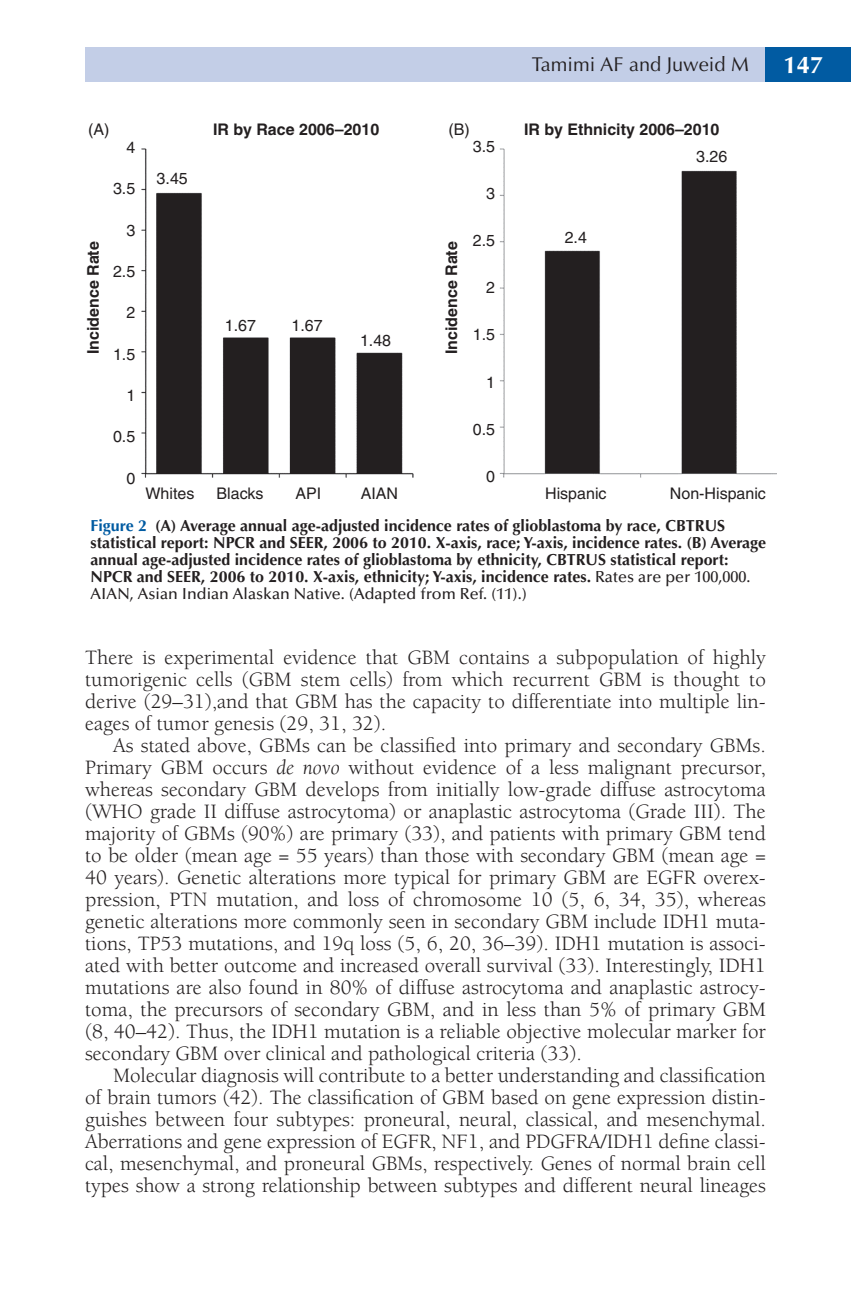
<style>
.page{position:relative;width:851px;height:1304px;background:#fff}
.page>*{position:absolute;margin:0;border:0;box-sizing:border-box;transform-origin:0 0}
.t1{font:700 24px "Optima";color:#fff}
.t2{font:21px/22px "Berkeley Std";color:#231f20;text-align:justify}
.t3{font:20px "Optima";color:#231f20}
.t4{font:700 16px/17px "Optima";color:#231f20}
.t5{font:16px "Helvetica";color:#231f20}
.t6{font:700 16px "Helvetica";color:#231f20}
.s1{color:#015ba2}
.s2{font-weight:500}
.s3{font-style:italic}
</style>
<div class="page">
<div style="left:85px;top:47px;width:680px;height:34px;background:#c3cee7"></div>
<div style="left:765px;top:47px;width:85px;height:34px;background:#015ba2"></div>
<img style="left:141px;top:148px;width:635px;height:329px">
<p class="t3" style="left:531px;top:53px;width:218px">Tamimi AF and Juweid M</p>
<p class="t1" style="left:783px;top:51px;width:42px">147</p>
<p class="t5" style="left:88px;top:120px;width:23px">(A)</p>
<p class="t5" style="left:448px;top:120px;width:23px">(B)</p>
<p class="t6" style="left:213px;top:120px;width:167px">IR by Race 2006–2010</p>
<p class="t6" style="left:524px;top:120px;width:197px">IR by Ethnicity 2006–2010</p>
<p class="t5" style="left:473px;top:137px;width:24px">3.5</p>
<p class="t5" style="left:486px;top:184px;width:10px">3</p>
<p class="t5" style="left:473px;top:231px;width:24px">2.5</p>
<p class="t5" style="left:564px;top:228px;width:24px">2.4</p>
<p class="t5" style="left:126px;top:138px;width:10px">4</p>
<p class="t5" style="left:113px;top:179px;width:24px">3.5</p>
<p class="t5" style="left:126px;top:221px;width:10px">3</p>
<p class="t5" style="left:113px;top:262px;width:24px">2.5</p>
<p class="t5" style="left:696px;top:147px;width:33px">3.26</p>
<p class="t5" style="left:157px;top:169px;width:33px">3.45</p>
<p class="t6" style="left:83px;top:354px;width:114px;rotate:-90deg">Incidence Rate</p>
<p class="t6" style="left:442px;top:354px;width:114px;rotate:-90deg">Incidence Rate</p>
<p class="t5" style="left:486px;top:278px;width:10px">2</p>
<p class="t5" style="left:473px;top:325px;width:24px">1.5</p>
<p class="t5" style="left:486px;top:373px;width:10px">1</p>
<p class="t5" style="left:473px;top:420px;width:24px">0.5</p>
<p class="t5" style="left:486px;top:467px;width:10px">0</p>
<p class="t5" style="left:126px;top:303px;width:10px">2</p>
<p class="t5" style="left:113px;top:345px;width:24px">1.5</p>
<p class="t5" style="left:126px;top:386px;width:10px">1</p>
<p class="t5" style="left:113px;top:428px;width:24px">0.5</p>
<p class="t5" style="left:126px;top:469px;width:10px">0</p>
<p class="t5" style="left:225px;top:317px;width:33px">1.67</p>
<p class="t5" style="left:291px;top:317px;width:33px">1.67</p>
<p class="t5" style="left:360px;top:331px;width:33px">1.48</p>
<p class="t5" style="left:145px;top:484px;width:50px">Whites</p>
<p class="t5" style="left:216px;top:484px;width:48px">Blacks</p>
<p class="t5" style="left:295px;top:484px;width:27px">API</p>
<p class="t5" style="left:360px;top:484px;width:39px">AIAN</p>
<p class="t5" style="left:545px;top:484px;width:63px">Hispanic</p>
<p class="t5" style="left:669px;top:484px;width:98px">Non-Hispanic</p>
<p class="t4" style="left:91px;top:517px;width:677px"><span class="s1">Figure 2</span> (A) Average annual age-adjusted incidence rates of glioblastoma by race, CBTRUS statistical report: NPCR and SEER, 2006 to 2010. X-axis, race; Y-axis, incidence rates. (B) Average annual age-adjusted incidence rates of glioblastoma by ethnicity, CBTRUS statistical report:<br>NPCR and SEER, 2006 to 2010. X-axis, ethnicity; Y-axis, incidence rates. <span class="s2">Rates are per 100,000.<br>AIAN, Asian Indian Alaskan Native. (Adapted from Ref. (11).)</span></p>
<p class="t2" style="left:85px;top:647px;width:682px">There is experimental evidence that GBM contains a subpopulation of highly tumorigenic cells (GBM stem cells) from which recurrent GBM is thought to derive (29–31),and that GBM has the capacity to differentiate into multiple lin&shy;eages of tumor genesis (29, 31, 32).</p>
<p class="t2" style="left:85px;top:735px;width:682px;text-indent:28px">As stated above, GBMs can be classified into primary and secondary GBMs.<br>Primary GBM occurs <span class="s3">de novo</span> without evidence of a less malignant precursor, whereas secondary GBM develops from initially low-grade diffuse astrocytoma (WHO grade II diffuse astrocytoma) or anaplastic astrocytoma (Grade III). The majority of GBMs (90%) are primary (33), and patients with primary GBM tend to be older (mean age = 55 years) than those with secondary GBM (mean age = 40 years). Genetic alterations more typical for primary GBM are EGFR overex&shy;pression, PTN mutation, and loss of chromosome 10 (5, 6, 34, 35), whereas genetic alterations more commonly seen in secondary GBM include IDH1 muta&shy;tions, TP53 mutations, and 19q loss (5, 6, 20, 36–39). IDH1 mutation is associ&shy;ated with better outcome and increased overall survival (33). Interestingly, IDH1 mutations are also found in 80% of diffuse astrocytoma and anaplastic astrocy&shy;toma, the precursors of secondary GBM, and in less than 5% of primary GBM (8, 40–42). Thus, the IDH1 mutation is a reliable objective molecular marker for secondary GBM over clinical and pathological criteria (33).</p>
<p class="t2" style="left:85px;top:1065px;width:682px;text-indent:28px">Molecular diagnosis will contribute to a better understanding and classification of brain tumors (42). The classification of GBM based on gene expression distin&shy;guishes between four subtypes: proneural, neural, classical, and mesenchymal.<br>Aberrations and gene expression of EGFR, NF1, and PDGFRA/IDH1 define classi&shy;cal, mesenchymal, and proneural GBMs, respectively. Genes of normal brain cell types show a strong relationship between subtypes and different neural lineages</p>
</div>
